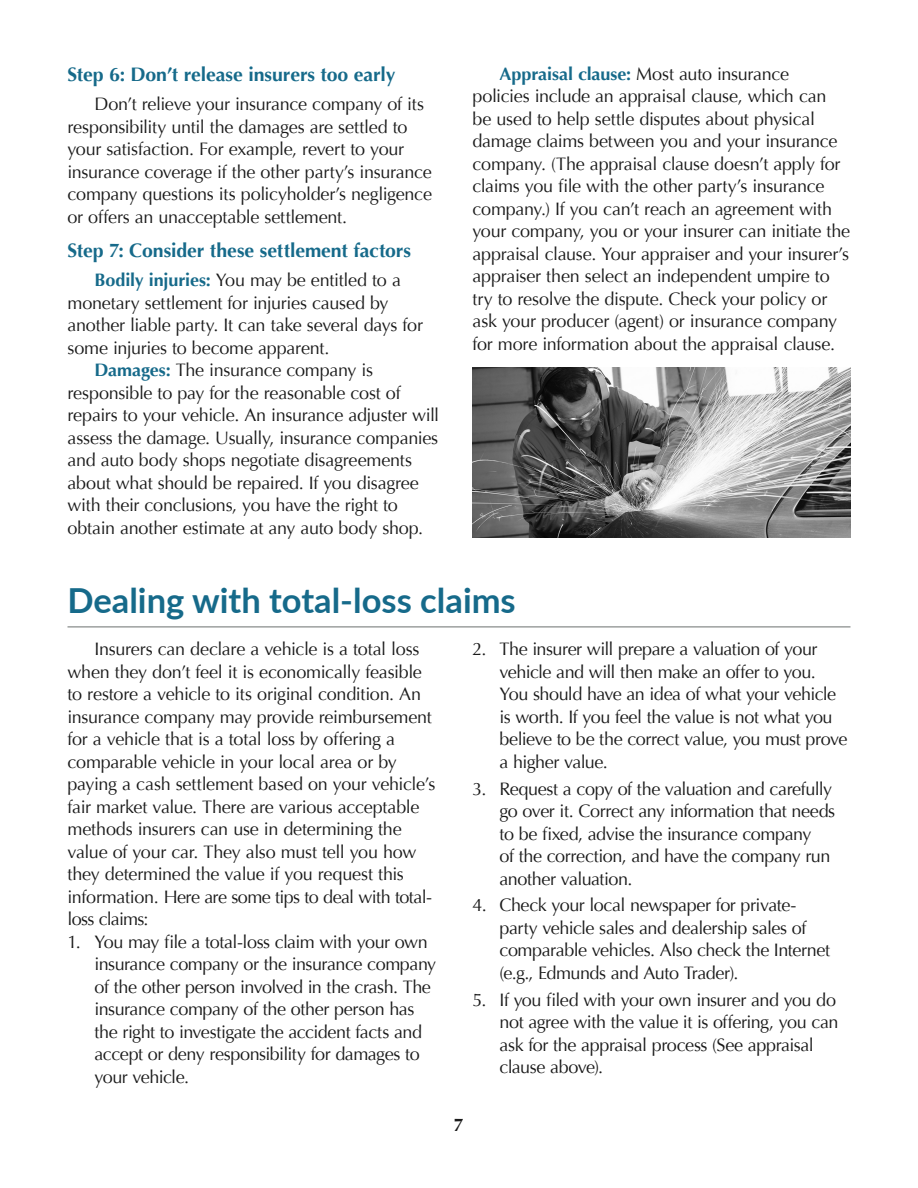
<style>
.page{position:relative;width:918px;height:1188px;background:#fff}
.page>*{position:absolute;margin:0;border:0;box-sizing:border-box;transform-origin:0 0}
.Head_2_section_heade{font:700 34.5px "Lato";color:#166a8a}
.Head_4_body_subhead{font:700 19.5px "Optima";letter-spacing:-.005em;color:#166a8a}
.Text_1_Body{font:18px/22.5px "Optima";letter-spacing:-.02em;color:#1a1a1a}
.t1{font:700 18px "Optima";color:#1a1a1a}
.s1{font-weight:700;color:#166a8a}
</style>
<div class="page">
<hr style="left:68px;top:626px;width:782px;height:2px;background:#9da09f">
<img style="left:472px;top:367px;width:378px;height:171px">
<p class="Head_4_body_subhead" style="left:68px;top:63px;width:329px">Step 6: Don’t release insurers too early</p>
<p class="Text_1_Body" style="left:68px;top:93px;width:366px;text-indent:27px">Don’t relieve your insurance company of its responsibility until the damages are settled to your satisfaction. For example, revert to your insurance coverage if the other party’s insurance company questions its policyholder’s negligence or offers an unacceptable settlement.</p>
<p class="Head_4_body_subhead" style="left:68px;top:239px;width:345px">Step 7: Consider these settlement factors</p>
<p class="Text_1_Body" style="left:68px;top:269px;width:357px;text-indent:27px"><span class="s1">Bodily injuries:</span> You may be entitled to a monetary settlement for injuries caused by another liable party. It can take several days for some injuries to become apparent.</p>
<p class="Text_1_Body" style="left:68px;top:359px;width:373px;text-indent:27px"><span class="s1">Damages:</span> The insurance company is responsible to pay for the reasonable cost of repairs to your vehicle. An insurance adjuster will assess the damage. Usually, insurance companies and auto body shops negotiate disagreements about what should be repaired. If you disagree with their conclusions, you have the right to obtain another estimate at any auto body shop.</p>
<p class="Text_1_Body" style="left:472px;top:63px;width:379px;text-indent:27px"><span class="s1">Appraisal clause:</span> Most auto insurance policies include an appraisal clause, which can<br>be used to help settle disputes about physical damage claims between you and your insurance company. (The appraisal clause doesn’t apply for claims you file with the other party’s insurance company.) If you can’t reach an agreement with your company, you or your insurer can initiate the appraisal clause. Your appraiser and your insurer’s appraiser then select an independent umpire to try to resolve the dispute. Check your policy or ask your producer (agent) or insurance company for more information about the appraisal clause.</p>
<p class="Head_2_section_heade" style="left:68px;top:575px;width:450px">Dealing with total-loss claims</p>
<p class="Text_1_Body" style="left:68px;top:638px;width:370px;text-indent:27px">Insurers can declare a vehicle is a total loss when they don’t feel it is economically feasible to restore a vehicle to its original condition. An insurance company may provide reimbursement for a vehicle that is a total loss by offering a comparable vehicle in your local area or by paying a cash settlement based on your vehicle’s fair market value. There are various acceptable methods insurers can use in determining the value of your car. They also must tell you how they determined the value if you request this information. Here are some tips to deal with total&shy;loss claims:</p>
<p class="Text_1_Body" style="left:94px;top:931px;width:343px;text-indent:-27px">1. You may file a total-loss claim with your own insurance company or the insurance company of the other person involved in the crash. The insurance company of the other person has the right to investigate the accident facts and accept or deny responsibility for damages to your vehicle.</p>
<p class="Text_1_Body" style="left:500px;top:638px;width:349px;text-indent:-27px">2. The insurer will prepare a valuation of your vehicle and will then make an offer to you.<br>You should have an idea of what your vehicle is worth. If you feel the value is not what you believe to be the correct value, you must prove a higher value.</p>
<p class="Text_1_Body" style="left:500px;top:778px;width:337px;text-indent:-27px">3. Request a copy of the valuation and carefully go over it. Correct any information that needs to be fixed, advise the insurance company<br>of the correction, and have the company run another valuation.</p>
<p class="Text_1_Body" style="left:500px;top:894px;width:332px;text-indent:-27px">4. Check your local newspaper for private&shy;party vehicle sales and dealership sales of comparable vehicles. Also check the Internet (e.g., Edmunds and Auto Trader).</p>
<p class="Text_1_Body" style="left:500px;top:989px;width:341px;text-indent:-27px">5. If you filed with your own insurer and you do not agree with the value it is offering, you can ask for the appraisal process (See appraisal clause above).</p>
<p class="t1" style="left:454px;top:1115px;width:12px">7</p>
</div>
